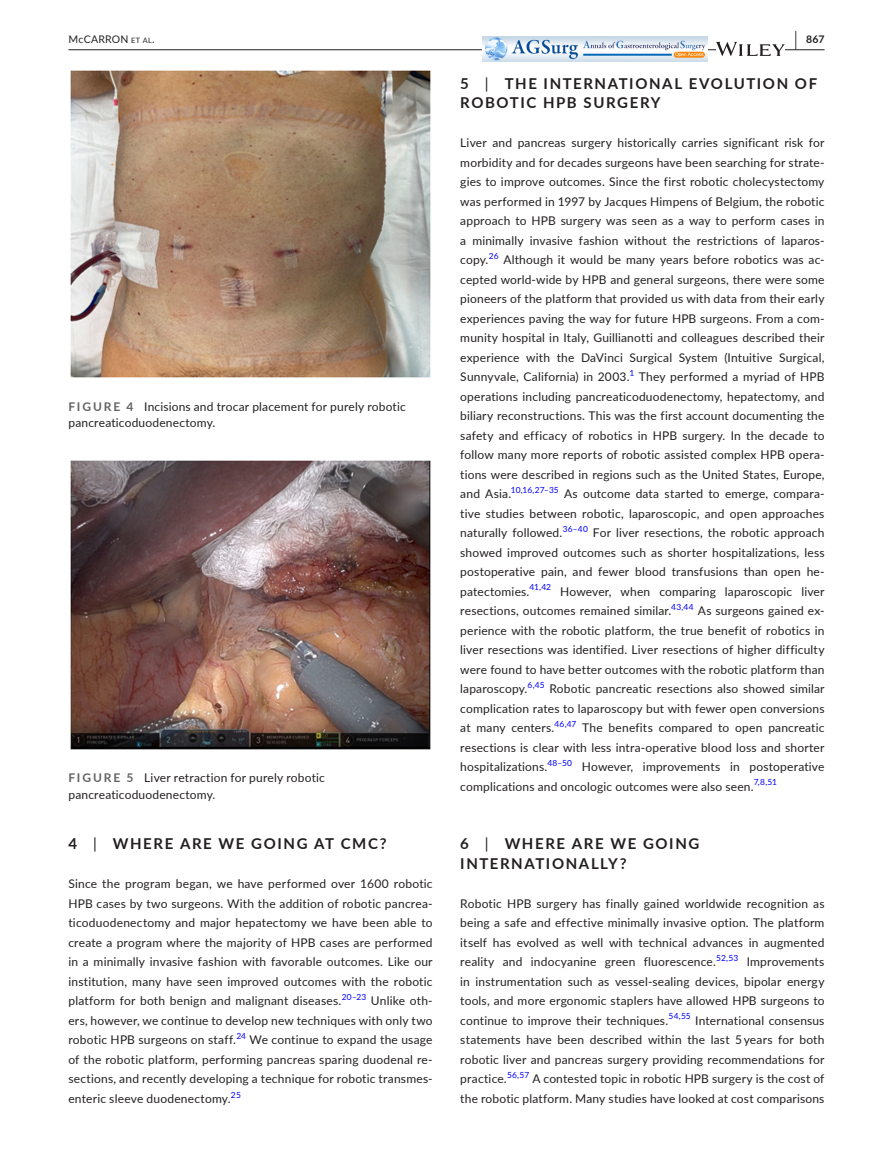
<style>
.page{position:relative;width:893px;height:1174px;background:#fff}
.page>*{position:absolute;margin:0;border:0;box-sizing:border-box;transform-origin:0 0}
.t1{font:700 15px/19.5px "Lato";letter-spacing:.105em;color:#231f20}
.t2{font:12px/19.5px "Lato";letter-spacing:.015em;color:#231f20;text-align:justify}
.t3{font:10.5px "Lato";letter-spacing:.025em;color:#231f20}
.t4{font:700 10.5px "Lato";color:#231f20}
.t5{font:8.4px "Lato";color:#00f}
.s1{font-size:7.35px}
.s2{font-size:19.5px}
.s3{font-weight:700;color:#636366}
.s4{font-weight:400}
</style>
<div class="page">
<hr style="left:68px;top:49px;width:756px;height:1px;background:#231f20">
<img style="left:482px;top:36px;width:226px;height:26px">
<svg style="left:716px;top:42px;width:69px;height:14px"></svg>
<img style="left:70px;top:70px;width:361px;height:308px">
<img style="left:70px;top:460px;width:361px;height:290px">
<p class="t3" style="left:68px;top:31px;width:88px">McCARRON <span class="s1">et al</span>.</p>
<p class="t4" style="left:795px;top:31px;width:31px"><span class="s2">|</span> 867</p>
<p class="t2" style="left:68px;top:397px;width:339px;line-height:16.5px"><span class="s3">FIGURE 4</span> Incisions and trocar placement for purely robotic pancreaticoduodenectomy.</p>
<p class="t2" style="left:68px;top:769px;width:258px;line-height:16.5px"><span class="s3">FIGURE 5</span> Liver retraction for purely robotic pancreaticoduodenectomy.</p>
<p class="t1" style="left:68px;top:833px;width:320px">4 <span class="s4">|</span> WHERE ARE WE GOING AT CMC?</p>
<p class="t2" style="left:68px;top:873px;width:366px">Since the program began, we have performed over 1600 robotic HPB cases by two surgeons. With the addition of robotic pancrea&shy;ticoduodenectomy and major hepatectomy we have been able to create a program where the majority of HPB cases are performed in a minimally invasive fashion with favorable outcomes. Like our institution, many have seen improved outcomes with the robotic platform for both benign and malignant diseases.<sup>20–23</sup> Unlike oth&shy;ers, however, we continue to develop new techniques with only two robotic HPB surgeons on staff.<sup>24</sup> We continue to expand the usage of the robotic platform, performing pancreas sparing duodenal re&shy;sections, and recently developing a technique for robotic transmes&shy;enteric sleeve duodenectomy.<sup>25</sup></p>
<p class="t1" style="left:460px;top:73px;width:358px">5 <span class="s4">|</span> THE INTERNATIONAL EVOLUTION OF<br>ROBOTIC HPB SURGERY</p>
<p class="t2" style="left:460px;top:132px;width:366px">Liver and pancreas surgery historically carries significant risk for morbidity and for decades surgeons have been searching for strate&shy;gies to improve outcomes. Since the first robotic cholecystectomy was performed in 1997 by Jacques Himpens of Belgium, the robotic approach to HPB surgery was seen as a way to perform cases in a minimally invasive fashion without the restrictions of laparos&shy;copy.</p>
<p class="t5" style="left:489px;top:250px;width:11px">26</p>
<p class="t2" style="left:460px;top:249px;width:366px;text-indent:43px">Although it would be many years before robotics was ac&shy;cepted world-wide by HPB and general surgeons, there were some pioneers of the platform that provided us with data from their early experiences paving the way for future HPB surgeons. From a com&shy;munity hospital in Italy, Guillianotti and colleagues described their experience with the DaVinci Surgical System (Intuitive Surgical, Sunnyvale, California) in 2003.</p>
<p class="t5" style="left:629px;top:367px;width:6px">1</p>
<p class="t2" style="left:460px;top:366px;width:366px;text-indent:179px">They performed a myriad of HPB operations including pancreaticoduodenectomy, hepatectomy, and biliary reconstructions. This was the first account documenting the safety and efficacy of robotics in HPB surgery. In the decade to follow many more reports of robotic assisted complex HPB opera&shy;tions were described in regions such as the United States, Europe, and Asia.</p>
<p class="t5" style="left:511px;top:484px;width:49px">10,16,27–35</p>
<p class="t2" style="left:460px;top:483px;width:366px;text-indent:104px">As outcome data started to emerge, compara&shy;tive studies between robotic, laparoscopic, and open approaches naturally followed.</p>
<p class="t5" style="left:563px;top:523px;width:27px">36–40</p>
<p class="t2" style="left:460px;top:522px;width:366px;text-indent:133px">For liver resections, the robotic approach showed improved outcomes such as shorter hospitalizations, less postoperative pain, and fewer blood transfusions than open he&shy;patectomies.</p>
<p class="t5" style="left:530px;top:581px;width:23px">41,42</p>
<p class="t2" style="left:460px;top:581px;width:366px;text-indent:100px">However, when comparing laparoscopic liver resections, outcomes remained similar.</p>
<p class="t5" style="left:671px;top:601px;width:24px">43,44</p>
<p class="t2" style="left:460px;top:600px;width:366px;text-indent:238px">As surgeons gained ex&shy;perience with the robotic platform, the true benefit of robotics in liver resections was identified. Liver resections of higher difficulty were found to have better outcomes with the robotic platform than laparoscopy.</p>
<p class="t5" style="left:528px;top:679px;width:19px">6,45</p>
<p class="t2" style="left:460px;top:678px;width:366px;text-indent:89px">Robotic pancreatic resections also showed similar complication rates to laparoscopy but with fewer open conversions at many centers.</p>
<p class="t5" style="left:554px;top:718px;width:24px">46,47</p>
<p class="t2" style="left:460px;top:717px;width:366px;text-indent:122px">The benefits compared to open pancreatic resections is clear with less intra-operative blood loss and shorter hospitalizations.</p>
<p class="t5" style="left:547px;top:757px;width:26px">48–50</p>
<p class="t2" style="left:460px;top:756px;width:366px;text-indent:122px">However, improvements in postoperative complications and oncologic outcomes were also seen.</p>
<p class="t5" style="left:754px;top:776px;width:25px">7,8,51</p>
<p class="t1" style="left:460px;top:833px;width:241px">6 <span class="s4">|</span> WHERE ARE WE GOING<br>INTERNATIONALLY?</p>
<p class="t2" style="left:460px;top:893px;width:366px">Robotic HPB surgery has finally gained worldwide recognition as being a safe and effective minimally invasive option. The platform itself has evolved as well with technical advances in augmented reality and indocyanine green fluorescence.</p>
<p class="t5" style="left:716px;top:952px;width:24px">52,53</p>
<p class="t2" style="left:460px;top:951px;width:366px;text-indent:286px">Improvements in instrumentation such as vessel-sealing devices, bipolar energy tools, and more ergonomic staplers have allowed HPB surgeons to continue to improve their techniques.<sup>54,55</sup> International consensus statements have been described within the last 5 years for both robotic liver and pancreas surgery providing recommendations for practice.<sup>56,57</sup> A contested topic in robotic HPB surgery is the cost of the robotic platform. Many studies have looked at cost comparisons</p>
</div>
